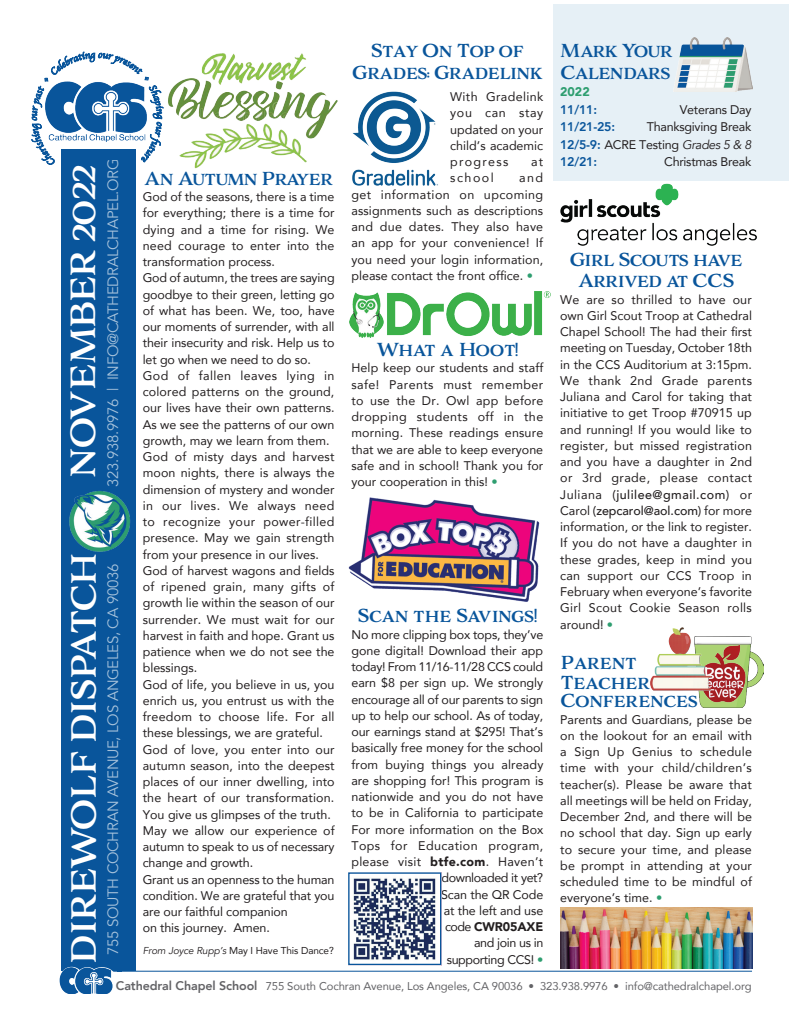
<style>
.page{position:relative;width:810px;height:1035px;background:#fff}
.page>*{position:absolute;margin:0;border:0;box-sizing:border-box;transform-origin:0 0}
.t1{font:32.5px "Adorn S Serif";letter-spacing:-.06em;color:#fff}
.t2{font:17.5px/21.2px "Adorn S Serif";letter-spacing:-.05em;color:#09559b;text-align:center}
.t3{font:15px "Avenir";letter-spacing:-.02em;color:#fff}
.t4{font:12.5px/16.2px "Avenir";color:#231f20;text-align:justify}
.t5{font:12.5px "Avenir";letter-spacing:-.02em;color:#231f20}
.t6{font:800 12.5px "Avenir";letter-spacing:-.02em;color:#09559b}
.t7{font:900 12.5px "Avenir";color:#2e9e70}
.t8{font:11.25px "Avenir";letter-spacing:-.01em;color:#636366}
.t9{font:10px "Avenir";letter-spacing:-.01em;color:#231f20}
.t10{font:10px "Apple Chancery";color:#09559b}
.s1{font-style:italic}
.s2{color:#2e9e70}
.s3{font-weight:900}
.s4{font-weight:800;color:#09559b}
.s5{font-weight:500}
.s6{font-weight:800;font-size:12.5px}
</style>
<div class="page">
<img style="left:699px;top:636px;width:64px;height:71px">
<div style="left:553px;top:4px;width:236px;height:177px;background:#e6f0f6"></div>
<div style="left:61px;top:149px;width:74px;height:822px;background:#09559b"></div>
<img style="left:69px;top:491px;width:61px;height:61px">
<hr style="left:99px;top:971px;width:653px;height:1px;background:#09559b">
<img style="left:674px;top:37px;width:79px;height:55px">
<div style="left:88px;top:967px;width:28px;height:22px;background:#fff;border-radius:50%"></div>
<img style="left:60px;top:968px;width:53px;height:26px">
<img style="left:348px;top:497px;width:192px;height:105px">
<img style="left:352px;top:91px;width:86px;height:95px">
<img style="left:168px;top:53px;width:170px;height:116px">
<img style="left:560px;top:183px;width:197px;height:63px">
<img style="left:349px;top:291px;width:201px;height:47px">
<img style="left:353px;top:878px;width:83px;height:82px">
<div style="left:348px;top:872px;width:93px;height:93px;border:1px solid #09559b"></div>
<img style="left:699px;top:643px;width:49px;height:60px">
<img style="left:650px;top:627px;width:63px;height:69px">
<img style="left:561px;top:908px;width:191px;height:61px">
<svg style="left:45px;top:81px;width:102px;height:102px"></svg>
<p class="t10" style="left:26px;top:121px;width:6px;rotate:-90deg">o</p>
<h1 class="t1" style="left:63px;top:479px;width:316px;rotate:-90deg">NOVEMBER 2022</h1>
<h1 class="t1" style="left:63px;top:965px;width:415px;rotate:-90deg">DIREWOLF DISPATCH</h1>
<p class="t3" style="left:104px;top:487px;width:330px;rotate:-90deg">323.938.9976 | INFO@CATHEDRALCHAPEL.ORG</p>
<p class="t3" style="left:104px;top:955px;width:393px;rotate:-90deg">755 SOUTH COCHRAN AVENUE, LOS ANGELES, CA 90036</p>
<h2 class="t2" style="left:144px;top:168px;width:191px">An Autumn Prayer</h2>
<p class="t4" style="left:143px;top:188px;width:193px;text-align:left">God of the seasons, there is a time for everything; there is a time for dying and a time for rising. We need courage to enter into the transformation process.<br>God of autumn, the trees are saying goodbye to their green, letting go of what has been. We, too, have our moments of surrender, with all their insecurity and risk. Help us to let go when we need to do so.<br>God of fallen leaves lying in colored patterns on the ground, our lives have their own patterns.<br>As we see the patterns of our own growth, may we learn from them.<br>God of misty days and harvest moon nights, there is always the dimension of mystery and wonder in our lives. We always need to recognize your power-filled presence. May we gain strength from your presence in our lives.<br>God of harvest wagons and fields of ripened grain, many gifts of growth lie within the season of our surrender. We must wait for our harvest in faith and hope. Grant us patience when we do not see the blessings.<br>God of life, you believe in us, you enrich us, you entrust us with the freedom to choose life. For all these blessings, we are grateful.<br>God of love, you enter into our autumn season, into the deepest places of our inner dwelling, into the heart of our transformation.<br>You give us glimpses of the truth.<br>May we allow our experience of autumn to speak to us of necessary change and growth.<br>Grant us an openness to the human condition. We are grateful that you are our faithful companion<br>on this journey. Amen.</p>
<p class="t9" style="left:143px;top:942px;width:193px"><span class="s1">From Joyce Rupp’s</span> May I Have This Dance?</p>
<h2 class="t2" style="left:352px;top:40px;width:193px">Stay On Top of<br>Grades: Gradelink</h2>
<p class="t4" style="left:450px;top:88px;width:95px">With Gradelink you can stay updated on your child’s academic progress</p>
<p class="t4" style="left:531px;top:153px;width:14px">at</p>
<p class="t4" style="left:351px;top:170px;width:193px;text-indent:168px">and get information on upcoming assignments such as descriptions and due dates. They also have an app for your convenience! If you need your login information, please contact the front office. <span class="s2">•</span></p>
<p class="t4" style="left:450px;top:170px;width:45px">school</p>
<h2 class="t2" style="left:376px;top:339px;width:144px">What a Hoot!</h2>
<p class="t4" style="left:351px;top:360px;width:193px">Help keep our students and staff safe! Parents must remember to use the Dr. Owl app before dropping students off in the morning. These readings ensure that we are able to keep everyone safe and in school! Thank you for your cooperation in this! <span class="s2">•</span></p>
<h2 class="t2" style="left:357px;top:605px;width:181px">Scan the Savings!</h2>
<p class="t4" style="left:351px;top:626px;width:193px;text-align:right">No more clipping box tops, they’ve gone digital! Download their app today! From 11/16-11/28 CCS could earn $8 per sign up. We strongly encourage all of our parents to sign up to help our school. As of today, our earnings stand at $295! That’s basically free money for the school from buying things you already are shopping for! This program is nationwide and you do not have to be in California to participate<br>For more information on the Box<br>Tops for Education program, please visit <span class="s3">btfe.com</span>. Haven’t downloaded it yet?<br>Scan the QR Code<br>at the left and use<br>code <span class="s3">CWR05AXE<br></span>and join us in<br>supporting CCS! <span class="s2">•</span></p>
<h2 class="t2" style="left:560px;top:40px;width:115px;text-align:left">Mark Your<br>Calendars</h2>
<p class="t7" style="left:560px;top:81px;width:31px">2022</p>
<p class="t6" style="left:560px;top:100px;width:38px">11/11:</p>
<p class="t5" style="left:680px;top:99px;width:73px">Veterans Day</p>
<p class="t6" style="left:560px;top:117px;width:56px">11/21-25:</p>
<p class="t4" style="left:560px;top:118px;width:193px;line-height:17.5px;text-indent:87px">Thanksgiving Break <span class="s4">12/5-9:</span> ACRE Testing <span class="s1">Grades 5 &amp; 8<br></span><span class="s4">12/21:</span></p>
<p class="t5" style="left:664px;top:152px;width:89px">Christmas Break</p>
<h2 class="t2" style="left:569px;top:249px;width:175px">Girl Scouts have<br>Arrived at CCS</h2>
<p class="t4" style="left:560px;top:291px;width:193px">We are so thrilled to have our own Girl Scout Troop at Cathedral Chapel School! The had their first meeting on Tuesday, October 18th in the CCS Auditorium at 3:15pm.<br>We thank 2nd Grade parents Juliana and Carol for taking that initiative to get Troop #70915 up and running! If you would like to register, but missed registration and you have a daughter in 2nd or 3rd grade, please contact Juliana <span class="s5">(julilee@gmail.com)</span> or Carol <span class="s5">(zepcarol@aol.com)</span> for more information, or the link to register.<br>If you do not have a daughter in these grades, keep in mind you can support our CCS Troop in February when everyone’s favorite Girl Scout Cookie Season rolls around! <span class="s2">•</span></p>
<h2 class="t2" style="left:560px;top:652px;width:139px;line-height:19.4px;text-align:left">Parent<br>Teacher<br>Conferences</h2>
<p class="t4" style="left:560px;top:711px;width:193px">Parents and Guardians, please be on the lookout for an email with a Sign Up Genius to schedule time with your child/children’s teacher(s). Please be aware that all meetings will be held on Friday, December 2nd, and there will be no school that day. Sign up early to secure your time, and please be prompt in attending at your scheduled time to be mindful of everyone’s time. <span class="s2">•</span></p>
<p class="t8" style="left:116px;top:977px;width:637px"><span class="s6">Cathedral Chapel School</span> 755 South Cochran Avenue, Los Angeles, CA 90036 • 323.938.9976 • info@cathedralchapel.org</p>
</div>
